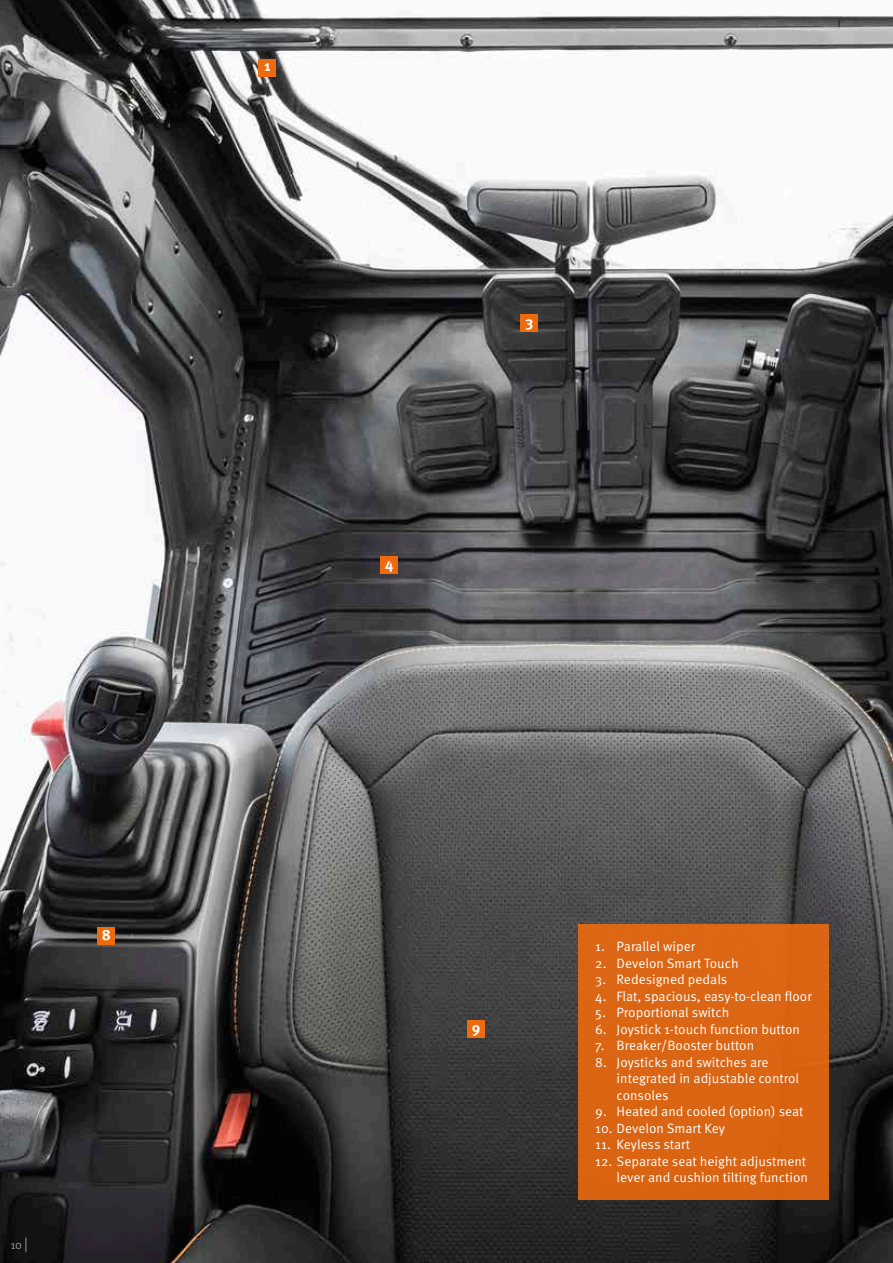
<style>
.page{position:relative;width:893px;height:1263px;background:#fff}
.page>*{position:absolute;margin:0;border:0;box-sizing:border-box;transform-origin:0 0}
.t1{font:700 15px "Meta Pro";color:#fff}
.t2{font:13.5px/16.5px "Meta Pro Norm";color:#fff}
.t3{font:12px "Meta Pro Norm";color:#979296}
.s1{font-size:15px}
</style>
<div class="page">
<img style="left:0;top:0;width:893px;height:1263px">
<div style="left:578px;top:924px;width:251px;height:275px;background:#da6513"></div>
<div style="left:259px;top:59px;width:17px;height:17px;background:#ed6a0f"></div>
<div style="left:381px;top:556px;width:17px;height:17px;background:#ed6a0f"></div>
<div style="left:521px;top:315px;width:17px;height:17px;background:#ed6a0f"></div>
<div style="left:98px;top:927px;width:17px;height:17px;background:#ed6a0f"></div>
<div style="left:468px;top:1020px;width:17px;height:17px;background:#ed6a0f"></div>
<p class="t1" style="left:102px;top:922px;width:11px">8</p>
<p class="t3" style="left:10px;top:1235px;width:19px">10 <span class="s1">|</span></p>
<p class="t1" style="left:264px;top:55px;width:8px">1</p>
<p class="t1" style="left:385px;top:552px;width:10px">4</p>
<p class="t1" style="left:525px;top:310px;width:10px">3</p>
<p class="t1" style="left:472px;top:1016px;width:10px">9</p>
<p class="t2" style="left:595px;top:937px;width:101px">1. Parallel wiper</p>
<p class="t2" style="left:595px;top:954px;width:145px">2. Develon Smart Touch</p>
<p class="t2" style="left:595px;top:970px;width:134px">3. Redesigned pedals</p>
<p class="t2" style="left:595px;top:987px;width:218px">4. Flat, spacious, easy-to-clean floor</p>
<p class="t2" style="left:595px;top:1003px;width:136px">5. Proportional switch</p>
<p class="t2" style="left:595px;top:1020px;width:206px">6. Joystick 1-touch function button</p>
<p class="t2" style="left:595px;top:1036px;width:160px">7. Breaker/Booster button</p>
<p class="t2" style="left:617px;top:1053px;width:184px;text-indent:-21px">8. Joysticks and switches are integrated in adjustable control consoles</p>
<p class="t2" style="left:595px;top:1102px;width:210px">9. Heated and cooled (option) seat</p>
<p class="t2" style="left:595px;top:1119px;width:131px">10. Develon Smart Key</p>
<p class="t2" style="left:595px;top:1135px;width:96px">11. Keyless start</p>
<p class="t2" style="left:595px;top:1152px;width:214px;text-align:right">12. Separate seat height adjustment lever and cushion tilting function</p>
</div>
